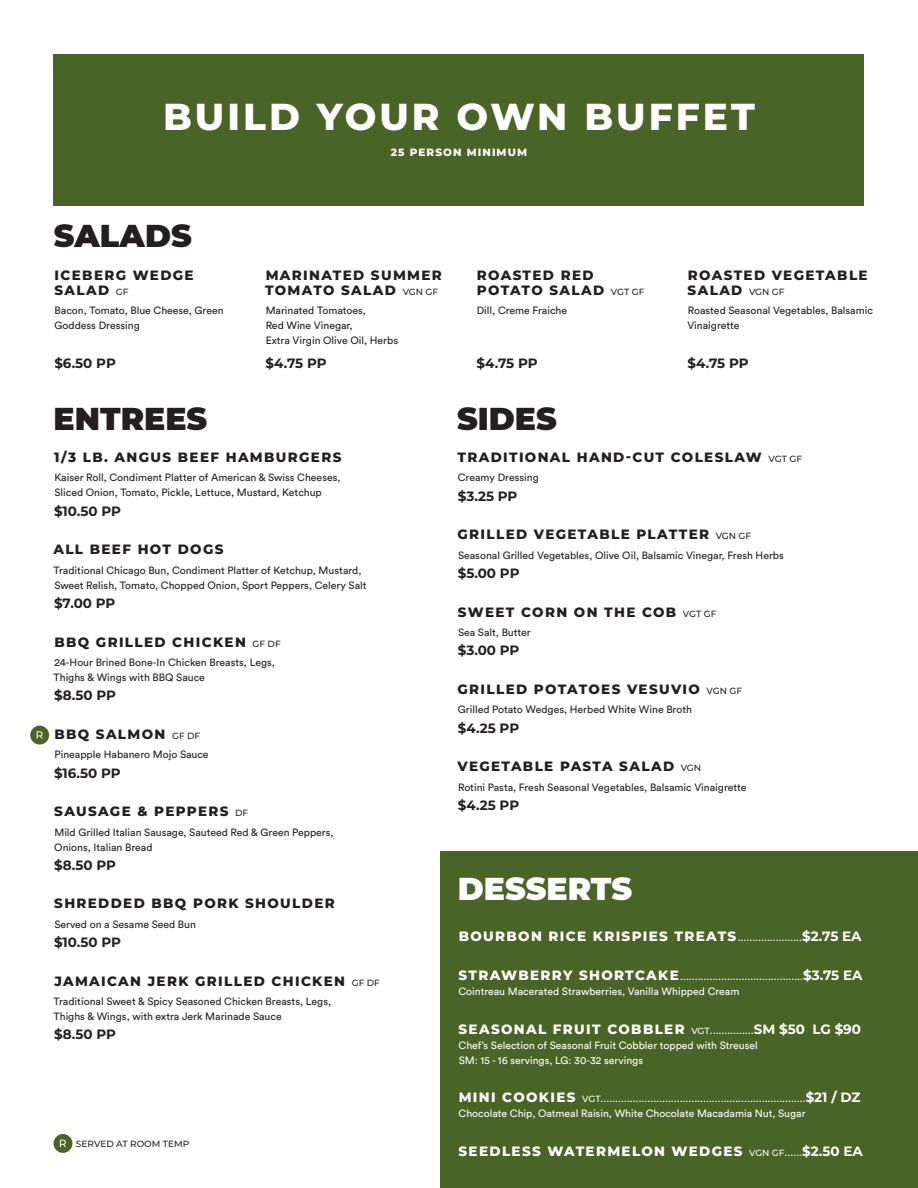
<style>
.page{position:relative;width:918px;height:1188px;background:#fff}
.page>*{position:absolute;margin:0;border:0;box-sizing:border-box;transform-origin:0 0}
._35_pt___center{font:800 37.5px "Montserrat";letter-spacing:.08em;color:#fff}
._35_pt___center-2{font:900 31.5px "Montserrat";color:#231f20}
._35_pt___center-3{font:900 31.5px "Montserrat";color:#fff}
.t1{font:800 13.5px/15px "Montserrat";letter-spacing:.1em;color:#231f20}
.t2{font:800 13.5px "Montserrat";letter-spacing:.1em;color:#fff}
.t3{font:700 13.5px "Montserrat";letter-spacing:-.01em;color:#231f20}
.t4{font:10.5px/15px "Circular Std";color:#231f20}
.t5{font:10.5px/15px "Circular Std";color:#fff}
._35_pt___center-4{font:800 10.5px "Montserrat";letter-spacing:.1em;color:#fff}
.t6{font:500 9px "Montserrat";color:#231f20}
.s1{font-weight:500;font-size:9px}
.s2{font-family:"Circular Std";font-weight:400;font-size:10.5px}
.s3{font-weight:700}
.s4{font-family:"Montserrat";font-weight:800;font-size:13.5px}
.s5{font-family:"Montserrat";font-weight:700;font-size:13.5px}
.s6{font-family:"Montserrat";font-weight:500;font-size:9px}
</style>
<div class="page">
<div style="left:54px;top:54px;width:810px;height:151px;background:#4a6427"></div>
<div style="left:441px;top:852px;width:477px;height:336px;background:#4a6427"></div>
<div style="left:30px;top:726px;width:19px;height:19px;background:#4a6427;border-radius:50%"></div>
<svg style="left:37px;top:731px;width:6px;height:8px"></svg>
<div style="left:54px;top:1134px;width:18px;height:19px;background:#4a6427;border-radius:50%"></div>
<svg style="left:60px;top:1140px;width:6px;height:7px"></svg>
<p class="_35_pt___center" style="left:163px;top:89px;width:593px">BUILD YOUR OWN BUFFET</p>
<p class="_35_pt___center-4" style="left:391px;top:144px;width:138px">25 PERSON MINIMUM</p>
<p class="_35_pt___center-2" style="left:54px;top:212px;width:139px">SALADS</p>
<p class="t1" style="left:54px;top:267px;width:141px">ICEBERG WEDGE<br>SALAD <span class="s1">GF</span></p>
<p class="t4" style="left:55px;top:303px;width:171px">Bacon, Tomato, Blue Cheese, Green<br>Goddess Dressing</p>
<p class="t3" style="left:54px;top:353px;width:63px">$6.50 PP</p>
<p class="_35_pt___center-2" style="left:54px;top:395px;width:155px">ENTREES</p>
<p class="t1" style="left:265px;top:267px;width:178px">MARINATED SUMMER<br>TOMATO SALAD <span class="s1">VGN GF</span></p>
<p class="t4" style="left:266px;top:303px;width:134px">Marinated Tomatoes,<br>Red Wine Vinegar,<br>Extra Virgin Olive Oil, Herbs</p>
<p class="t3" style="left:265px;top:353px;width:63px">$4.75 PP</p>
<p class="t1" style="left:54px;top:449px;width:289px">1/3 LB. ANGUS BEEF HAMBURGERS</p>
<p class="t4" style="left:54px;top:470px;width:288px">Kaiser Roll, Condiment Platter of American &amp; Swiss Cheeses,<br>Sliced Onion, Tomato, Pickle, Lettuce, Mustard, Ketchup</p>
<p class="t3" style="left:54px;top:501px;width:68px">$10.50 PP</p>
<p class="t1" style="left:53px;top:541px;width:172px">ALL BEEF HOT DOGS</p>
<p class="t4" style="left:54px;top:562px;width:315px">Traditional Chicago Bun, Condiment Platter of Ketchup, Mustard,<br>Sweet Relish, Tomato, Chopped Onion, Sport Peppers, Celery Salt</p>
<p class="t3" style="left:54px;top:593px;width:63px">$7.00 PP</p>
<p class="t1" style="left:54px;top:634px;width:228px">BBQ GRILLED CHICKEN <span class="s1">GF DF</span></p>
<p class="t4" style="left:54px;top:655px;width:223px">24-Hour Brined Bone-In Chicken Breasts, Legs,<br>Thighs &amp; Wings with BBQ Sauce</p>
<p class="t3" style="left:54px;top:686px;width:63px">$8.50 PP</p>
<p class="t1" style="left:54px;top:726px;width:147px">BBQ SALMON <span class="s1">GF DF</span></p>
<p class="t4" style="left:54px;top:747px;width:156px">Pineapple Habanero Mojo Sauce</p>
<p class="t3" style="left:54px;top:763px;width:68px">$16.50 PP</p>
<p class="t1" style="left:54px;top:803px;width:196px">SAUSAGE &amp; PEPPERS <span class="s1">DF</span></p>
<p class="t4" style="left:54px;top:824px;width:281px">Mild Grilled Italian Sausage, Sauteed Red &amp; Green Peppers,<br>Onions, Italian Bread</p>
<p class="t3" style="left:54px;top:855px;width:63px">$8.50 PP</p>
<p class="t1" style="left:54px;top:895px;width:282px">SHREDDED BBQ PORK SHOULDER</p>
<p class="t4" style="left:54px;top:917px;width:143px">Served on a Sesame Seed Bun</p>
<p class="t3" style="left:54px;top:933px;width:68px">$10.50 PP</p>
<p class="t1" style="left:54px;top:973px;width:327px">JAMAICAN JERK GRILLED CHICKEN <span class="s1">GF DF</span></p>
<p class="t4" style="left:54px;top:994px;width:279px">Traditional Sweet &amp; Spicy Seasoned Chicken Breasts, Legs,<br>Thighs &amp; Wings, with extra Jerk Marinade Sauce</p>
<p class="t3" style="left:54px;top:1025px;width:63px">$8.50 PP</p>
<p class="t6" style="left:76px;top:1138px;width:115px">SERVED AT ROOM TEMP</p>
<p class="t1" style="left:477px;top:267px;width:169px">ROASTED RED<br>POTATO SALAD <span class="s1">VGT GF</span></p>
<p class="t4" style="left:477px;top:303px;width:92px">Dill, Creme Fraiche</p>
<p class="t3" style="left:476px;top:353px;width:63px">$4.75 PP</p>
<p class="_35_pt___center-2" style="left:457px;top:395px;width:101px">SIDES</p>
<p class="t1" style="left:688px;top:267px;width:182px">ROASTED VEGETABLE<br>SALAD <span class="s1">VGN GF</span></p>
<p class="t4" style="left:687px;top:303px;width:187px">Roasted Seasonal Vegetables, Balsamic<br>Vinaigrette</p>
<p class="t3" style="left:688px;top:353px;width:63px">$4.75 PP</p>
<p class="t1" style="left:457px;top:449px;width:346px">TRADITIONAL HAND-CUT COLESLAW <span class="s1">VGT GF</span></p>
<p class="t4" style="left:458px;top:470px;width:82px">Creamy Dressing</p>
<p class="t3" style="left:458px;top:486px;width:61px">$3.25 PP</p>
<p class="t1" style="left:458px;top:526px;width:295px">GRILLED VEGETABLE PLATTER <span class="s1">VGN GF</span></p>
<p class="t4" style="left:458px;top:547px;width:327px">Seasonal Grilled Vegetables, Olive Oil, Balsamic Vinegar, Fresh Herbs</p>
<p class="t3" style="left:458px;top:563px;width:63px">$5.00 PP</p>
<p class="t1" style="left:458px;top:604px;width:260px">SWEET CORN ON THE COB <span class="s1">VGT GF</span></p>
<p class="t4" style="left:458px;top:625px;width:74px">Sea Salt, Butter</p>
<p class="t3" style="left:458px;top:641px;width:63px">$3.00 PP</p>
<p class="t1" style="left:458px;top:681px;width:286px">GRILLED POTATOES VESUVIO <span class="s1">VGN GF</span></p>
<p class="t4" style="left:458px;top:702px;width:236px">Grilled Potato Wedges, Herbed White Wine Broth</p>
<p class="t3" style="left:458px;top:718px;width:63px">$4.25 PP</p>
<p class="t1" style="left:458px;top:758px;width:245px">VEGETABLE PASTA SALAD <span class="s1">VGN</span></p>
<p class="t4" style="left:458px;top:779px;width:290px">Rotini Pasta, Fresh Seasonal Vegetables, Balsamic Vinaigrette</p>
<p class="t3" style="left:458px;top:795px;width:63px">$4.25 PP</p>
<p class="_35_pt___center-3" style="left:458px;top:865px;width:176px">DESSERTS</p>
<p class="t2" style="left:459px;top:927px;width:404px">BOURBON RICE KRISPIES TREATS<span class="s2">......................</span><span class="s3">$2.75 EA</span></p>
<p class="t5" style="left:459px;top:969px;width:405px"><span class="s4">STRAWBERRY SHORTCAKE</span>..........................................<span class="s5">$3.75 EA<br></span>Cointreau Macerated Strawberries, Vanilla Whipped Cream</p>
<p class="t2" style="left:459px;top:1019px;width:404px">SEASONAL FRUIT COBBLER <span class="s1">VGT</span><span class="s2">...............</span><span class="s3">SM $50 LG $90</span></p>
<p class="t5" style="left:459px;top:1037px;width:301px">Chef’s Selection of Seasonal Fruit Cobbler topped with Streusel<br>SM: 15 - 16 servings, LG: 30-32 servings</p>
<p class="t5" style="left:459px;top:1091px;width:404px"><span class="s4">MINI COOKIES</span> <span class="s6">VGT</span>......................................................................<span class="s5">$21 / DZ<br></span>Chocolate Chip, Oatmeal Raisin, White Chocolate Macadamia Nut, Sugar</p>
<p class="t2" style="left:459px;top:1141px;width:406px">SEEDLESS WATERMELON WEDGES <span class="s1">VGN GF</span><span class="s2">......</span><span class="s3">$2.50 EA</span></p>
</div>
